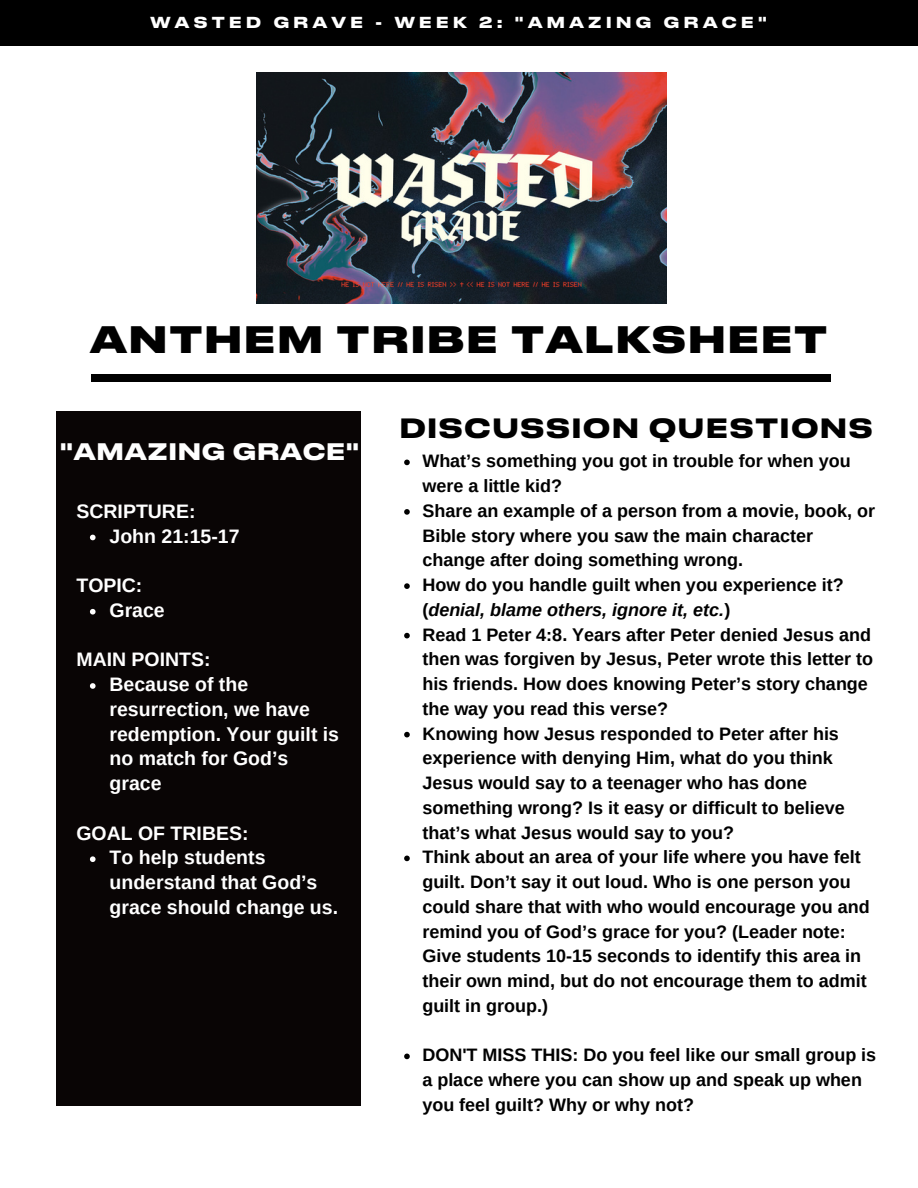
<style>
.page{position:relative;width:918px;height:1188px;background:#fff}
.page>*{position:absolute;margin:0;border:0;box-sizing:border-box;transform-origin:0 0}
.t1{font:800 36px "Druk Text Wide Cyr";letter-spacing:.02em;color:#000}
.t2{font:700 26.25px "Druk Text Wide Cyr";letter-spacing:.02em;color:#000}
.t3{font:700 22.5px "Druk Text Wide Cyr";color:#fff}
.t4{font:700 19.5px/24.8px "Arimo";color:#fff}
.t5{font:700 18px/24.8px "Arimo";color:#000}
.t6{font:700 15px "Druk Text Wide Cyr";letter-spacing:.25em;color:#fff}
.s1{font-style:italic}
</style>
<div class="page">
<div style="left:0;top:0;width:918px;height:46px;background:#000"></div>
<div style="left:92px;top:375px;width:739px;height:6px;background:#000"></div>
<div style="left:56px;top:411px;width:305px;height:694px;background:#090505"></div>
<svg style="left:404px;top:460px;width:6px;height:5px"></svg>
<svg style="left:404px;top:509px;width:6px;height:6px"></svg>
<svg style="left:404px;top:583px;width:6px;height:6px"></svg>
<svg style="left:404px;top:633px;width:6px;height:5px"></svg>
<svg style="left:404px;top:732px;width:6px;height:5px"></svg>
<svg style="left:404px;top:856px;width:6px;height:5px"></svg>
<svg style="left:404px;top:1054px;width:6px;height:5px"></svg>
<svg style="left:90px;top:535px;width:6px;height:5px"></svg>
<svg style="left:90px;top:609px;width:6px;height:6px"></svg>
<svg style="left:90px;top:683px;width:6px;height:6px"></svg>
<svg style="left:90px;top:856px;width:6px;height:6px"></svg>
<img style="left:256px;top:72px;width:411px;height:231px">
<p class="t6" style="left:150px;top:12px;width:619px">WASTED GRAVE - WEEK 2: "AMAZING GRACE"</p>
<p class="t1" style="left:90px;top:314px;width:740px">ANTHEM TRIBE TALKSHEET</p>
<p class="t3" style="left:59px;top:436px;width:302px">"AMAZING GRACE"</p>
<p class="t4" style="left:76px;top:499px;width:121px">SCRIPTURE:</p>
<p class="t4" style="left:110px;top:523px;width:132px">John 21:15-17</p>
<p class="t4" style="left:76px;top:573px;width:68px">TOPIC:</p>
<p class="t4" style="left:110px;top:598px;width:57px">Grace</p>
<p class="t4" style="left:76px;top:647px;width:136px">MAIN POINTS:</p>
<p class="t4" style="left:110px;top:672px;width:231px">Because of the resurrection, we have redemption. Your guilt is no match for God’s grace</p>
<p class="t4" style="left:76px;top:820px;width:174px">GOAL OF TRIBES:</p>
<p class="t4" style="left:110px;top:845px;width:230px">To help students understand that God’s grace should change us.</p>
<p class="t2" style="left:399px;top:410px;width:476px">DISCUSSION QUESTIONS</p>
<p class="t5" style="left:422px;top:449px;width:430px">What’s something you got in trouble for when you were a little kid?</p>
<p class="t5" style="left:422px;top:498px;width:454px">Share an example of a person from a movie, book, or<br>Bible story where you saw the main character change after doing something wrong.</p>
<p class="t5" style="left:422px;top:573px;width:423px">How do you handle guilt when you experience it? (<span class="s1">denial, blame others, ignore it, etc.</span>)</p>
<p class="t5" style="left:422px;top:622px;width:452px">Read 1 Peter 4:8. Years after Peter denied Jesus and then was forgiven by Jesus, Peter wrote this letter to his friends. How does knowing Peter’s story change the way you read this verse?</p>
<p class="t5" style="left:422px;top:721px;width:424px">Knowing how Jesus responded to Peter after his experience with denying Him, what do you think Jesus would say to a teenager who has done something wrong? Is it easy or difficult to believe that’s what Jesus would say to you?</p>
<p class="t5" style="left:422px;top:845px;width:449px">Think about an area of your life where you have felt guilt. Don’t say it out loud. Who is one person you could share that with who would encourage you and remind you of God’s grace for you? (Leader note:<br>Give students 10-15 seconds to identify this area in their own mind, but do not encourage them to admit guilt in group.)</p>
<p class="t5" style="left:422px;top:1043px;width:455px">DON'T MISS THIS: Do you feel like our small group is a place where you can show up and speak up when you feel guilt? Why or why not?</p>
</div>
